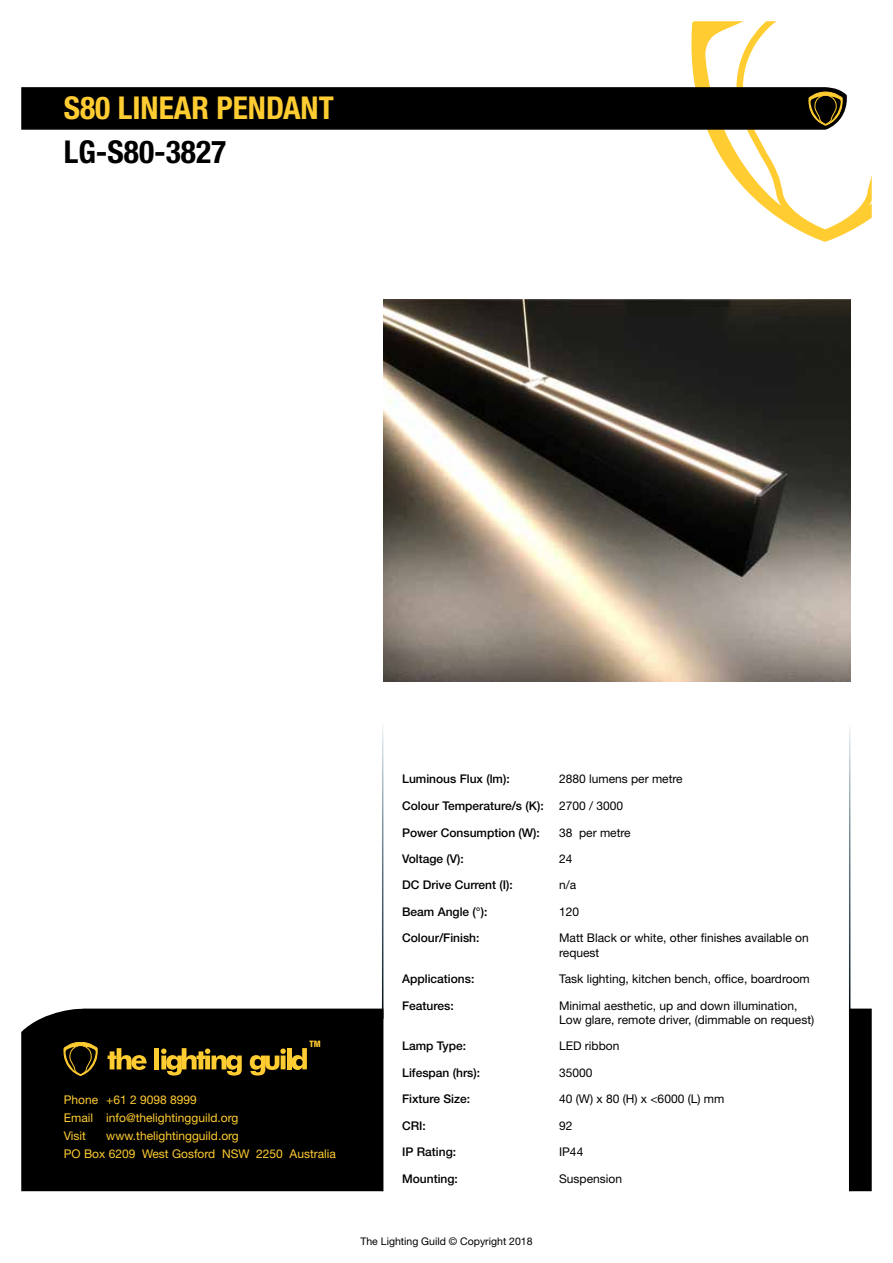
<style>
.page{position:relative;width:893px;height:1263px;background:#fff}
.page>*{position:absolute;margin:0;border:0;box-sizing:border-box;transform-origin:0 0}
.t1{font:700 condensed 31.5px "Helvetica Neue";color:#ffcc31}
.t2{font:700 condensed 31.5px "Helvetica Neue";color:#000}
.t3{font:12px/14.4px "Helvetica Neue";color:#000}
.t4{font:500 12px "Helvetica Neue";color:#000}
.t5{font:12px/18px "Helvetica Neue";color:#ffcc31}
.t6{font:10.5px "Helvetica Neue";color:#000}
.t7{font:800 condensed 8.85px "Helvetica Neue";color:#ffcc31}
</style>
<div class="page">
<div style="left:21px;top:1008px;width:362px;height:183px;background:#000"></div>
<div style="left:21px;top:87px;width:829px;height:43px;background:#000;border:2px solid #000"></div>
<hr style="left:382px;top:723px;width:1px;height:296px;background:#fff">
<hr style="left:382px;top:1009px;width:1px;height:182px;background:#000">
<svg style="left:638px;top:21px;width:234px;height:221px"></svg>
<hr style="left:849px;top:1009px;width:1px;height:182px;background:#000">
<div style="left:850px;top:1008px;width:22px;height:183px;background:#000;border:2px solid #000"></div>
<svg style="left:21px;top:1008px;width:286px;height:175px"></svg>
<img style="left:383px;top:300px;width:467px;height:382px">
<h1 class="t1" style="left:64px;top:89px;width:271px">S80 LINEAR PENDANT</h1>
<h1 class="t2" style="left:64px;top:133px;width:164px">LG-S80-3827</h1>
<p class="t7" style="left:309px;top:1039px;width:13px">TM</p>
<p class="t5" style="left:64px;top:1091px;width:274px">Phone<br>Email<br>Visit<br>PO Box 6209 West Gosford NSW 2250 Australia</p>
<p class="t5" style="left:106px;top:1091px;width:134px">+61 2 9098 8999 info@thelightingguild.org www.thelightingguild.org</p>
<p class="t4" style="left:402px;top:772px;width:109px">Luminous Flux (lm):</p>
<p class="t3" style="left:559px;top:772px;width:125px">2880 lumens per metre</p>
<p class="t4" style="left:402px;top:799px;width:143px">Colour Temperature/s (K):</p>
<p class="t3" style="left:559px;top:798px;width:66px">2700 / 3000</p>
<p class="t4" style="left:402px;top:825px;width:139px">Power Consumption (W):</p>
<p class="t3" style="left:559px;top:825px;width:73px">38 per metre</p>
<p class="t4" style="left:402px;top:851px;width:63px">Voltage (V):</p>
<p class="t3" style="left:559px;top:851px;width:15px">24</p>
<p class="t4" style="left:402px;top:878px;width:112px">DC Drive Current (I):</p>
<p class="t3" style="left:559px;top:878px;width:19px">n/a</p>
<p class="t4" style="left:402px;top:904px;width:87px">Beam Angle (°):</p>
<p class="t3" style="left:559px;top:904px;width:22px">120</p>
<p class="t4" style="left:402px;top:931px;width:79px">Colour/Finish:</p>
<p class="t3" style="left:559px;top:931px;width:251px">Matt Black or white, other finishes available on request</p>
<p class="t4" style="left:402px;top:972px;width:74px">Applications:</p>
<p class="t3" style="left:559px;top:971px;width:252px">Task lighting, kitchen bench, office, boardroom</p>
<p class="t4" style="left:402px;top:998px;width:53px">Features:</p>
<p class="t3" style="left:559px;top:998px;width:257px">Minimal aesthetic, up and down illumination,<br>Low glare, remote driver, (dimmable on request)</p>
<p class="t4" style="left:402px;top:1039px;width:66px">Lamp Type:</p>
<p class="t3" style="left:559px;top:1039px;width:62px">LED ribbon</p>
<p class="t4" style="left:402px;top:1065px;width:80px">Lifespan (hrs):</p>
<p class="t3" style="left:559px;top:1065px;width:35px">35000</p>
<p class="t4" style="left:402px;top:1092px;width:70px">Fixture Size:</p>
<p class="t3" style="left:559px;top:1092px;width:167px">40 (W) x 80 (H) x &lt;6000 (L) mm</p>
<p class="t4" style="left:402px;top:1118px;width:25px">CRI:</p>
<p class="t3" style="left:559px;top:1118px;width:15px">92</p>
<p class="t4" style="left:402px;top:1145px;width:56px">IP Rating:</p>
<p class="t3" style="left:559px;top:1144px;width:26px">IP44</p>
<p class="t4" style="left:402px;top:1171px;width:57px">Mounting:</p>
<p class="t3" style="left:559px;top:1171px;width:64px">Suspension</p>
<p class="t6" style="left:360px;top:1235px;width:174px">The Lighting Guild © Copyright 2018</p>
</div>
